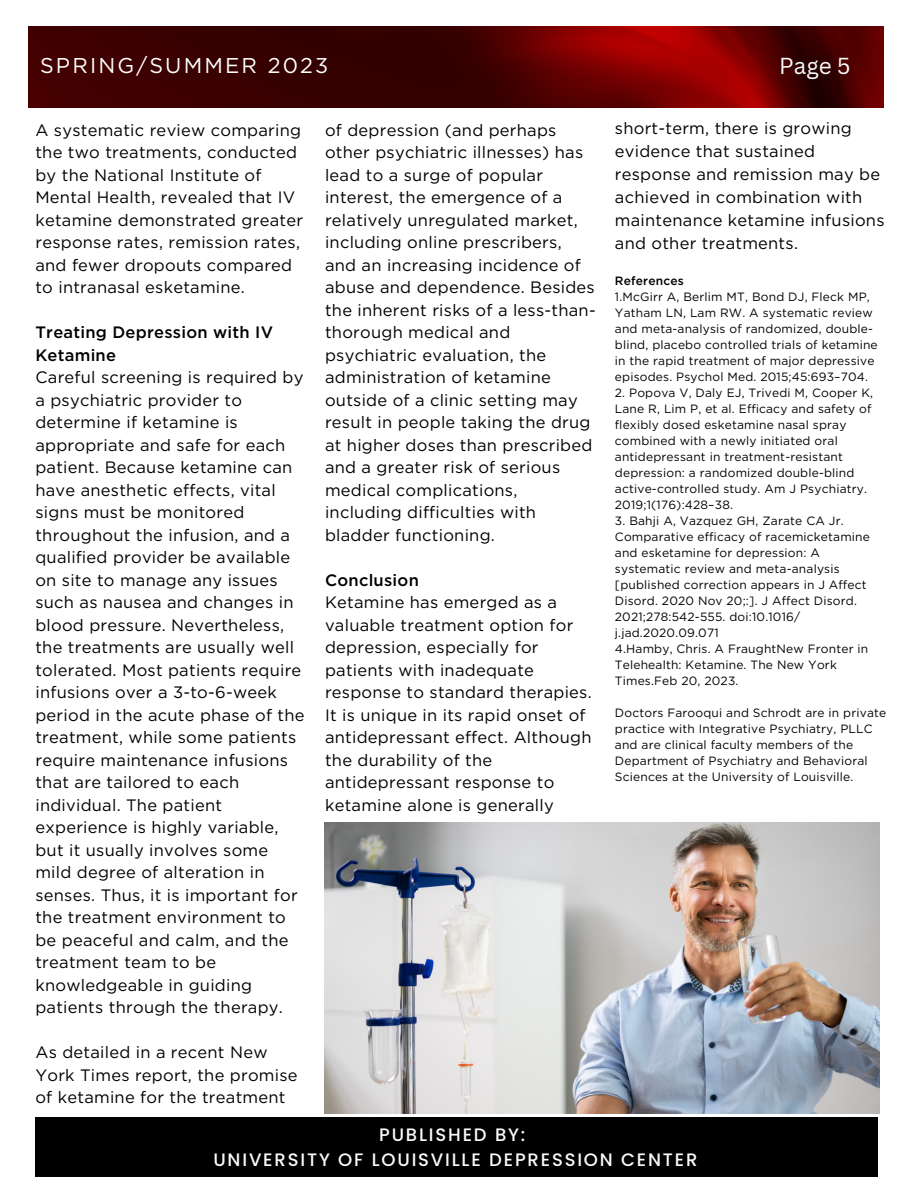
<style>
.page{position:relative;width:918px;height:1188px;background:#fff}
.page>*{position:absolute;margin:0;border:0;box-sizing:border-box;transform-origin:0 0}
.t1{font:22.5px "Canva Sans";color:#f9f9f9}
.t2{font:21.45px "Gotham";letter-spacing:.1em;color:#fff}
.t3{font:500 18px/24.8px "Poppins";letter-spacing:.1em;color:#f9f9f9;text-align:center}
.t4{font:16.5px/22.5px "Gotham";letter-spacing:.015em;color:#000}
.t5{font:500 16.5px/22.5px "Gotham";letter-spacing:.015em;color:#000}
.t6{font:12px/16px "Gotham";letter-spacing:.015em;color:#000}
.t7{font:500 12px "Gotham";letter-spacing:.015em;color:#000}
</style>
<div class="page">
<div style="left:35px;top:1118px;width:843px;height:59px;background:#000"></div>
<img style="left:28px;top:26px;width:855px;height:81px">
<img style="left:325px;top:822px;width:555px;height:292px">
<h2 class="t2" style="left:40px;top:53px;width:290px">SPRING/SUMMER 2023</h2>
<h1 class="t1" style="left:779px;top:50px;width:73px">Page 5</h1>
<p class="t4" style="left:615px;top:117px;width:271px;line-height:23px">short-term, there is growing evidence that sustained response and remission may be achieved in combination with maintenance ketamine infusions and other treatments.</p>
<p class="t7" style="left:615px;top:274px;width:71px">References</p>
<p class="t6" style="left:615px;top:289px;width:264px">1.McGirr A, Berlim MT, Bond DJ, Fleck MP, Yatham LN, Lam RW. A systematic review and meta-analysis of randomized, double&shy;blind, placebo controlled trials of ketamine in the rapid treatment of major depressive episodes. Psychol Med. 2015;45:693–704.</p>
<p class="t6" style="left:615px;top:385px;width:260px">2. Popova V, Daly EJ, Trivedi M, Cooper K, Lane R, Lim P, et al. Efficacy and safety of flexibly dosed esketamine nasal spray combined with a newly initiated oral antidepressant in treatment-resistant depression: a randomized double-blind active-controlled study. Am J Psychiatry.<br>2019;1(176):428–38.</p>
<p class="t6" style="left:615px;top:513px;width:257px">3. Bahji A, Vazquez GH, Zarate CA Jr.<br>Comparative efficacy of racemicketamine and esketamine for depression: A systematic review and meta-analysis [published correction appears in J Affect Disord. 2020 Nov 20;:]. J Affect Disord.<br>2021;278:542-555. doi:10.1016/ j.jad.2020.09.071<br>4.Hamby, Chris. A FraughtNew Fronter in Telehealth: Ketamine. The New York Times.Feb 20, 2023.</p>
<p class="t6" style="left:615px;top:705px;width:273px">Doctors Farooqui and Schrodt are in private practice with Integrative Psychiatry, PLLC and are clinical faculty members of the Department of Psychiatry and Behavioral Sciences at the University of Louisville.</p>
<p class="t4" style="left:325px;top:118px;width:272px">of depression (and perhaps other psychiatric illnesses) has lead to a surge of popular interest, the emergence of a relatively unregulated market, including online prescribers, and an increasing incidence of abuse and dependence. Besides the inherent risks of a less-than&shy;thorough medical and psychiatric evaluation, the administration of ketamine outside of a clinic setting may result in people taking the drug at higher doses than prescribed and a greater risk of serious medical complications, including difficulties with bladder functioning.</p>
<p class="t5" style="left:325px;top:568px;width:95px">Conclusion</p>
<p class="t4" style="left:325px;top:591px;width:268px">Ketamine has emerged as a valuable treatment option for depression, especially for patients with inadequate response to standard therapies.<br>It is unique in its rapid onset of antidepressant effect. Although the durability of the antidepressant response to ketamine alone is generally</p>
<p class="t4" style="left:35px;top:118px;width:269px">A systematic review comparing the two treatments, conducted by the National Institute of<br>Mental Health, revealed that IV ketamine demonstrated greater response rates, remission rates, and fewer dropouts compared to intranasal esketamine.</p>
<p class="t5" style="left:35px;top:321px;width:239px">Treating Depression with IV<br>Ketamine</p>
<p class="t4" style="left:35px;top:366px;width:271px">Careful screening is required by a psychiatric provider to determine if ketamine is appropriate and safe for each patient. Because ketamine can have anesthetic effects, vital signs must be monitored throughout the infusion, and a qualified provider be available on site to manage any issues such as nausea and changes in blood pressure. Nevertheless, the treatments are usually well tolerated. Most patients require infusions over a 3-to-6-week period in the acute phase of the treatment, while some patients require maintenance infusions that are tailored to each individual. The patient experience is highly variable, but it usually involves some mild degree of alteration in senses. Thus, it is important for the treatment environment to be peaceful and calm, and the treatment team to be knowledgeable in guiding patients through the therapy.</p>
<p class="t4" style="left:35px;top:1041px;width:264px">As detailed in a recent New<br>York Times report, the promise of ketamine for the treatment</p>
<p class="t3" style="left:213px;top:1123px;width:486px">PUBLISHED BY:<br>UNIVERSITY OF LOUISVILLE DEPRESSION CENTER</p>
</div>
